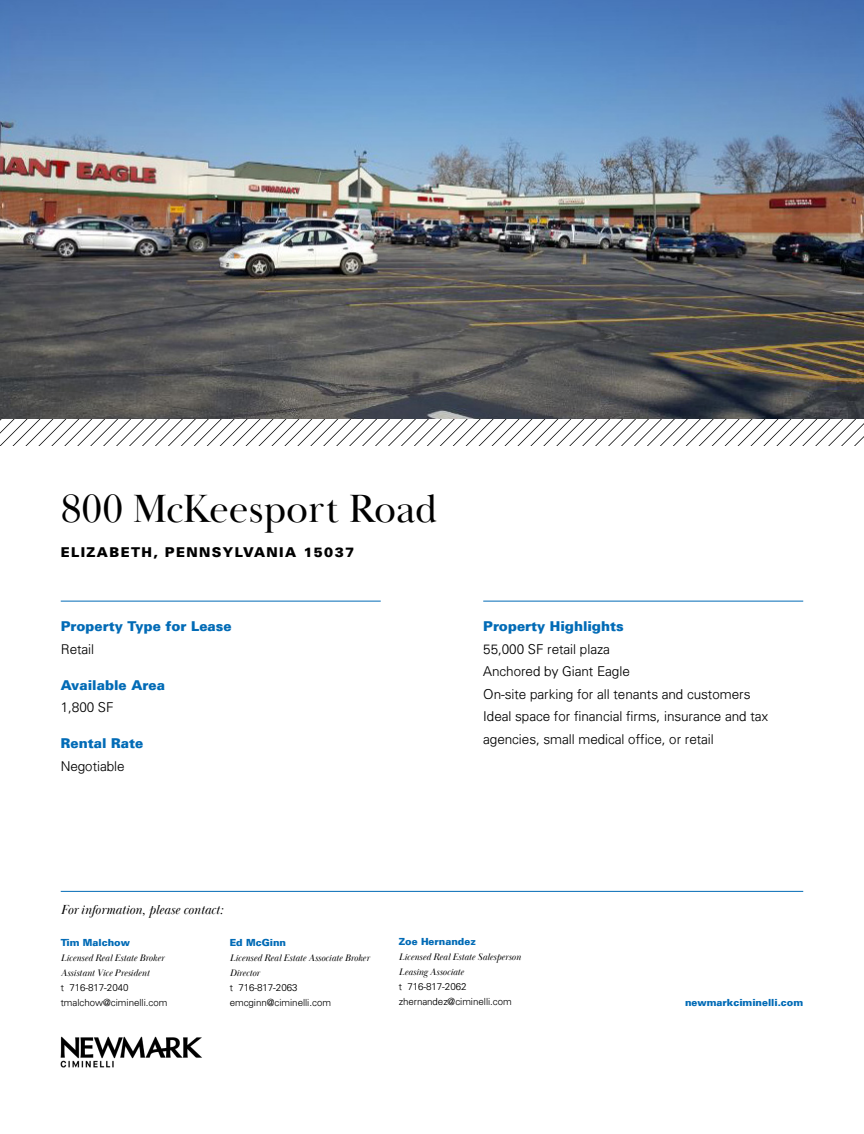
<style>
.page{position:relative;width:864px;height:1134px;background:#fff}
.page>*{position:absolute;margin:0;border:0;box-sizing:border-box;transform-origin:0 0}
.t1{font:40.5px "Baskerville Display PT";color:#000}
.Text_9_15{font:300 13.5px/22.5px "Univers";color:#000}
.Head_9_15_Univ_Bold{font:900 13.5px "Univers";color:#026bb6}
.Text_9_15-2{font:italic 13.5px "Baskerville Display PT";color:#000}
.Head_9_13_CAPS{font:900 13.5px "Univers";letter-spacing:.1em;color:#000}
.Text_6_5_10{font:italic 9.75px "Baskerville Display PT";color:#000}
.Text_6_5_10-2{font:300 9.75px/15px "Univers";color:#000}
.Text_6_5_10-3{font:900 9.75px "Univers";color:#026bb6}
</style>
<div class="page">
<img style="left:61px;top:1036px;width:141px;height:31px">
<hr style="left:61px;top:891px;width:742px;height:1px;background:#026bb6">
<hr style="left:483px;top:601px;width:320px;height:1px;background:#026bb6">
<hr style="left:61px;top:601px;width:320px;height:1px;background:#026bb6">
<svg style="left:0;top:418px;width:864px;height:28px"></svg>
<img style="left:0;top:0;width:864px;height:418px">
<p class="t1" style="left:61px;top:484px;width:378px">800 McKeesport Road</p>
<p class="Head_9_13_CAPS" style="left:61px;top:543px;width:295px">ELIZABETH, PENNSYLVANIA 15037</p>
<p class="Head_9_15_Univ_Bold" style="left:61px;top:617px;width:173px">Property Type for Lease</p>
<p class="Text_9_15" style="left:61px;top:637px;width:35px">Retail</p>
<p class="Head_9_15_Univ_Bold" style="left:61px;top:676px;width:106px">Available Area</p>
<p class="Text_9_15" style="left:61px;top:696px;width:54px">1,800 SF</p>
<p class="Head_9_15_Univ_Bold" style="left:61px;top:734px;width:84px">Rental Rate</p>
<p class="Text_9_15" style="left:61px;top:754px;width:65px">Negotiable</p>
<p class="Head_9_15_Univ_Bold" style="left:483px;top:617px;width:142px">Property Highlights</p>
<p class="Text_9_15" style="left:483px;top:637px;width:286px">55,000 SF retail plaza<br>Anchored by Giant Eagle<br>On-site parking for all tenants and customers Ideal space for financial firms, insurance and tax agencies, small medical office, or retail</p>
<p class="Text_9_15-2" style="left:61px;top:902px;width:164px">For information, please contact:</p>
<p class="Text_6_5_10-3" style="left:61px;top:936px;width:71px">Tim Malchow</p>
<p class="Text_6_5_10" style="left:61px;top:952px;width:105px">Licensed Real Estate Broker</p>
<p class="Text_6_5_10" style="left:61px;top:967px;width:90px">Assistant Vice President</p>
<p class="Text_6_5_10-2" style="left:61px;top:979px;width:108px">t 716-817-2040 tmalchow@ciminelli.com</p>
<p class="Text_6_5_10-3" style="left:230px;top:936px;width:58px">Ed McGinn</p>
<p class="Text_6_5_10" style="left:230px;top:952px;width:141px">Licensed Real Estate Associate Broker</p>
<p class="Text_6_5_10" style="left:230px;top:967px;width:31px">Director</p>
<p class="Text_6_5_10-2" style="left:230px;top:979px;width:103px">t 716-817-2063 emcginn@ciminelli.com</p>
<p class="Text_6_5_10-3" style="left:399px;top:935px;width:79px">Zoe Hernandez</p>
<p class="Text_6_5_10" style="left:399px;top:951px;width:124px">Licensed Real Estate Salesperson</p>
<p class="Text_6_5_10" style="left:399px;top:966px;width:67px">Leasing Associate</p>
<p class="Text_6_5_10-2" style="left:399px;top:979px;width:115px">t 716-817-2062 zhernandez@ciminelli.com</p>
<p class="Text_6_5_10-3" style="left:685px;top:996px;width:120px">newmarkciminelli.com</p>
</div>
